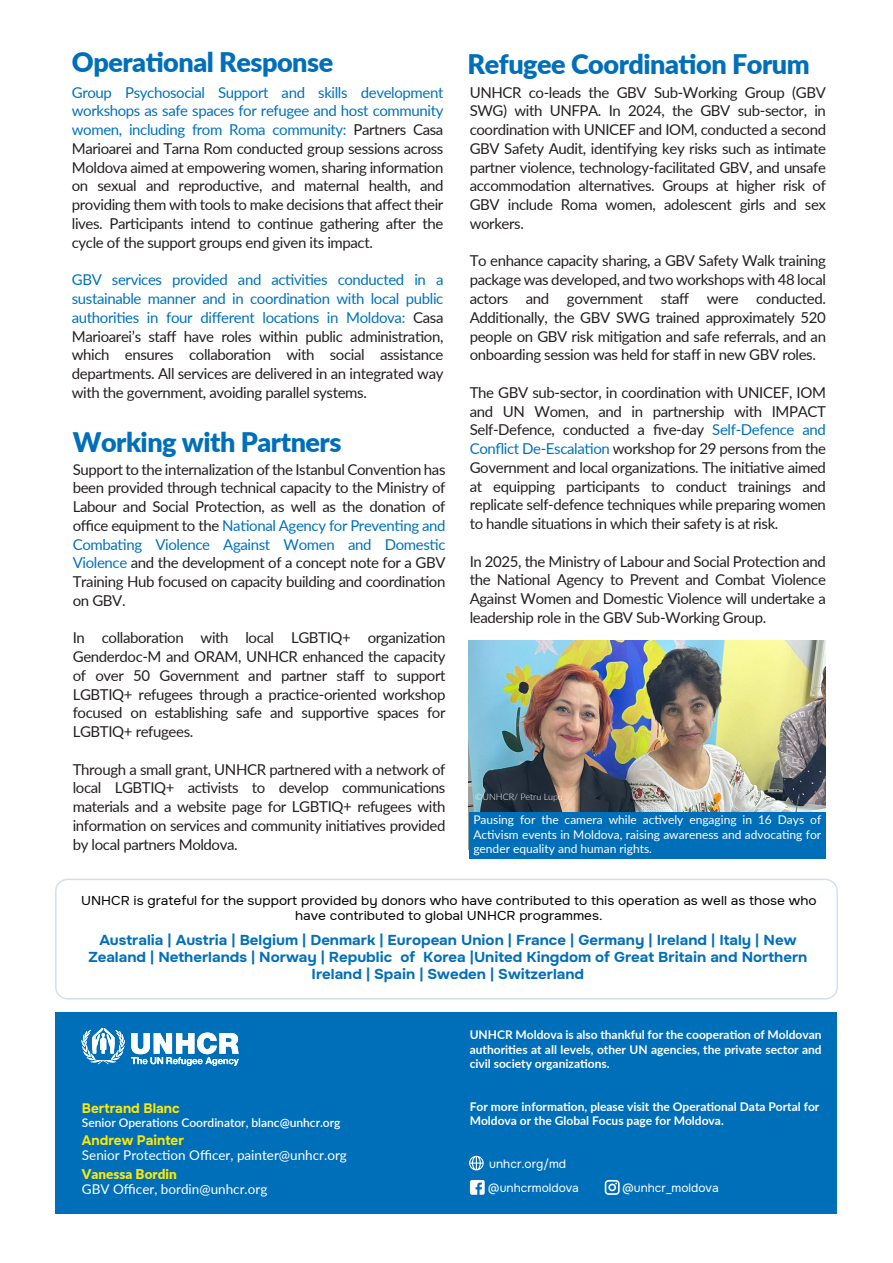
<style>
.page{position:relative;width:893px;height:1263px;background:#fff}
.page>*{position:absolute;margin:0;border:0;box-sizing:border-box;transform-origin:0 0}
.t1{font:900 27px "Lato";letter-spacing:-.02em;color:#006fba}
.t2{font:15px/18.8px "Lato";letter-spacing:-.025em;color:#241f20;text-align:justify}
.t3{font:700 14.1px/17px "Onest";color:#006fba;text-align:center;scale:1.07 1}
.t4{font:13.5px "Lato";color:#fff}
.t5{font:700 13.5px "Onest";color:#ffe800}
.t6{font:900 13.5px "Lato";color:#ffe800}
.t7{font:12.9px/15.5px "Onest";color:#000;text-align:center;scale:1.07 1}
.t8{font:700 12px/14.4px "Lato";color:#fff}
.t9{font:12px/14.4px "Lato";color:#fff;text-align:justify}
.t10{font:600 12px "Lato";color:#fff}
.t11{font:12px "Onest";color:#fff}
.t12{font:300 9px "Lato";color:#fff}
.s1{color:#0072bc}
</style>
<div class="page">
<img style="left:469px;top:641px;width:356px;height:171px">
<div style="left:55px;top:1012px;width:782px;height:201px;background:#006fba"></div>
<svg style="left:81px;top:1028px;width:158px;height:38px"></svg>
<svg style="left:470px;top:1180px;width:15px;height:15px"></svg>
<svg style="left:605px;top:1180px;width:15px;height:15px"></svg>
<svg style="left:469px;top:1156px;width:15px;height:14px"></svg>
<div style="left:469px;top:812px;width:357px;height:46px;background:#006fba"></div>
<div style="left:55px;top:879px;width:783px;height:120px;border:2px solid #d3dfef;border-radius:12px"></div>
<h1 class="t1" style="left:72px;top:42px;width:263px">Operational Response</h1>
<p class="t2" style="left:72px;top:82px;width:373px"><span class="s1">Group Psychosocial Support and skills development workshops as safe spaces for refugee and host community women, including from Roma community:</span> Partners Casa Marioarei and Tarna Rom conducted group sessions across Moldova aimed at empowering women, sharing information on sexual and reproductive, and maternal health, and providing them with tools to make decisions that affect their lives. Participants intend to continue gathering after the cycle of the support groups end given its impact.</p>
<p class="t2" style="left:72px;top:270px;width:373px"><span class="s1">GBV services provided and activities conducted in a sustainable manner and in coordination with local public authorities in four different locations in Moldova:</span> Casa Marioarei’s staff have roles within public administration, which ensures collaboration with social assistance departments. All services are delivered in an integrated way with the government, avoiding parallel systems.</p>
<h1 class="t1" style="left:73px;top:422px;width:270px">Working with Partners</h1>
<p class="t2" style="left:73px;top:459px;width:374px">Support to the internalization of the Istanbul Convention has been provided through technical capacity to the Ministry of Labour and Social Protection, as well as the donation of office equipment to the <span class="s1">National Agency for Preventing and Combating Violence Against Women and Domestic Violence</span> and the development of a concept note for a GBV Training Hub focused on capacity building and coordination on GBV.</p>
<p class="t2" style="left:73px;top:628px;width:374px">In collaboration with local LGBTIQ+ organization Genderdoc-M and ORAM, UNHCR enhanced the capacity of over 50 Government and partner staff to support LGBTIQ+ refugees through a practice-oriented workshop focused on establishing safe and supportive spaces for LGBTIQ+ refugees.</p>
<p class="t2" style="left:73px;top:759px;width:374px">Through a small grant, UNHCR partnered with a network of local LGBTIQ+ activists to develop communications materials and a website page for LGBTIQ+ refugees with information on services and community initiatives provided by local partners Moldova.</p>
<h1 class="t1" style="left:468px;top:44px;width:344px">Refugee Coordination Forum</h1>
<p class="t2" style="left:470px;top:82px;width:358px">UNHCR co-leads the GBV Sub-Working Group (GBV SWG) with UNFPA. In 2024, the GBV sub-sector, in coordination with UNICEF and IOM, conducted a second GBV Safety Audit, identifying key risks such as intimate partner violence, technology-facilitated GBV, and unsafe accommodation alternatives. Groups at higher risk of GBV include Roma women, adolescent girls and sex workers.</p>
<p class="t2" style="left:470px;top:251px;width:358px">To enhance capacity sharing, a GBV Safety Walk training package was developed, and two workshops with 48 local actors and government staff were conducted.<br>Additionally, the GBV SWG trained approximately 520 people on GBV risk mitigation and safe referrals, and an onboarding session was held for staff in new GBV roles.</p>
<p class="t2" style="left:470px;top:382px;width:358px">The GBV sub-sector, in coordination with UNICEF, IOM and UN Women, and in partnership with IMPACT Self-Defence, conducted a five-day <span class="s1">Self-Defence and Conflict De-Escalation</span> workshop for 29 persons from the Government and local organizations. The initiative aimed at equipping participants to conduct trainings and replicate self-defence techniques while preparing women to handle situations in which their safety is at risk.</p>
<p class="t2" style="left:470px;top:551px;width:358px">In 2025, the Ministry of Labour and Social Protection and the National Agency to Prevent and Combat Violence Against Women and Domestic Violence will undertake a leadership role in the GBV Sub-Working Group.</p>
<p class="t12" style="left:475px;top:791px;width:89px">©UNHCR/ Petru Lupu</p>
<p class="t9" style="left:473px;top:812px;width:349px">Pausing for the camera while actively engaging in 16 Days of Activism events in Moldova, raising awareness and advocating for gender equality and human rights.</p>
<p class="t7" style="left:81px;top:893px;width:689px">UNHCR is grateful for the support provided by donors who have contributed to this operation as well as those who have contributed to global UNHCR programmes.</p>
<p class="t3" style="left:88px;top:932px;width:674px">Australia | Austria | Belgium | Denmark | European Union | France | Germany | Ireland | Italy | New<br>Zealand | Netherlands | Norway | Republic of Korea |United Kingdom of Great Britain and Northern<br>Ireland | Spain | Sweden | Switzerland</p>
<p class="t5" style="left:82px;top:1100px;width:99px">Bertrand Blanc</p>
<p class="t10" style="left:82px;top:1114px;width:260px">Senior Operations Coordinator, blanc@unhcr.org</p>
<p class="t5" style="left:82px;top:1132px;width:104px">Andrew Painter</p>
<p class="t4" style="left:82px;top:1145px;width:266px">Senior Protection Officer, painter@unhcr.org</p>
<p class="t6" style="left:82px;top:1164px;width:96px">Vanessa Bordin</p>
<p class="t4" style="left:82px;top:1179px;width:187px">GBV Officer, bordin@unhcr.org</p>
<p class="t8" style="left:470px;top:1027px;width:354px;text-align:justify">UNHCR Moldova is also thankful for the cooperation of Moldovan authorities at all levels, other UN agencies, the private sector and civil society organizations.</p>
<p class="t8" style="left:470px;top:1099px;width:351px">For more information, please visit the Operational Data Portal for<br>Moldova or the Global Focus page for Moldova.</p>
<p class="t11" style="left:489px;top:1156px;width:78px">unhcr.org/md</p>
<p class="t11" style="left:488px;top:1180px;width:93px">@unhcrmoldova</p>
<p class="t11" style="left:622px;top:1180px;width:98px">@unhcr_moldova</p>
</div>
